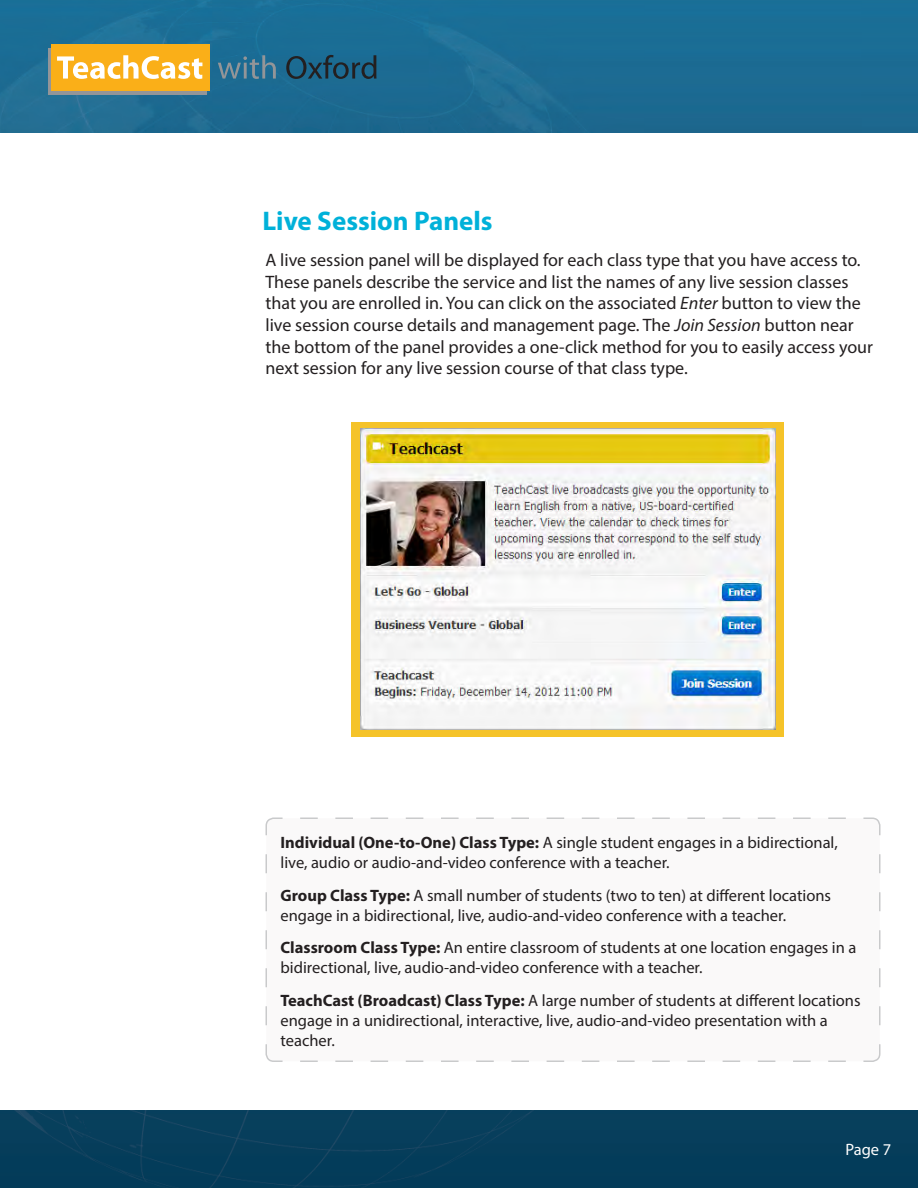
<style>
.page{position:relative;width:918px;height:1188px;background:#fff}
.page>*{position:absolute;margin:0;border:0;box-sizing:border-box;transform-origin:0 0}
.t1{font:700 27px "Myriad Pro";color:#00b1d9}
.t2{font:18px/21.6px "Myriad Pro";color:#231f20}
.t3{font:16.5px/19.8px "Myriad Pro";color:#231f20}
.t4{font:16.5px "Myriad Pro";color:#fff}
.s1{font-style:italic}
.s2{font-weight:700}
</style>
<div class="page">
<img style="left:0;top:0;width:918px;height:133px">
<div style="left:0;top:1111px;width:918px;height:77px;background:#063d5a"></div>
<div style="left:48px;top:48px;width:159px;height:47px;background:#939598"></div>
<div style="left:51px;top:45px;width:159px;height:46px;background:#faaf18"></div>
<svg style="left:57px;top:55px;width:145px;height:24px"></svg>
<svg style="left:218px;top:55px;width:58px;height:24px"></svg>
<svg style="left:286px;top:55px;width:91px;height:24px;background:#1d536f"></svg>
<div style="left:352px;top:422px;width:432px;height:314px;background:#f5c329"></div>
<img style="left:360px;top:428px;width:416px;height:302px">
<svg style="left:265px;top:817px;width:616px;height:245px"></svg>
<p class="t1" style="left:262px;top:203px;width:232px">Live Session Panels</p>
<p class="t2" style="left:266px;top:249px;width:609px">A live session panel will be displayed for each class type that you have access to.<br>These panels describe the service and list the names of any live session classes that you are enrolled in. You can click on the associated <span class="s1">Enter</span> button to view the live session course details and management page. The <span class="s1">Join Session</span> button near the bottom of the panel provides a one-click method for you to easily access your next session for any live session course of that class type.</p>
<p class="t3" style="left:280px;top:833px;width:559px"><span class="s2">Individual (One-to-One) Class Type:</span> A single student engages in a bidirectional, live, audio or audio-and-video conference with a teacher.</p>
<p class="t3" style="left:280px;top:885px;width:552px"><span class="s2">Group Class Type:</span> A small number of students (two to ten) at different locations engage in a bidirectional, live, audio-and-video conference with a teacher.</p>
<p class="t3" style="left:280px;top:938px;width:577px"><span class="s2">Classroom Class Type:</span> An entire classroom of students at one location engages in a bidirectional, live, audio-and-video conference with a teacher.</p>
<p class="t3" style="left:280px;top:990px;width:582px"><span class="s2">TeachCast (Broadcast) Class Type:</span> A large number of students at different locations engage in a unidirectional, interactive, live, audio-and-video presentation with a teacher.</p>
<p class="t4" style="left:845px;top:1140px;width:47px">Page 7</p>
</div>
